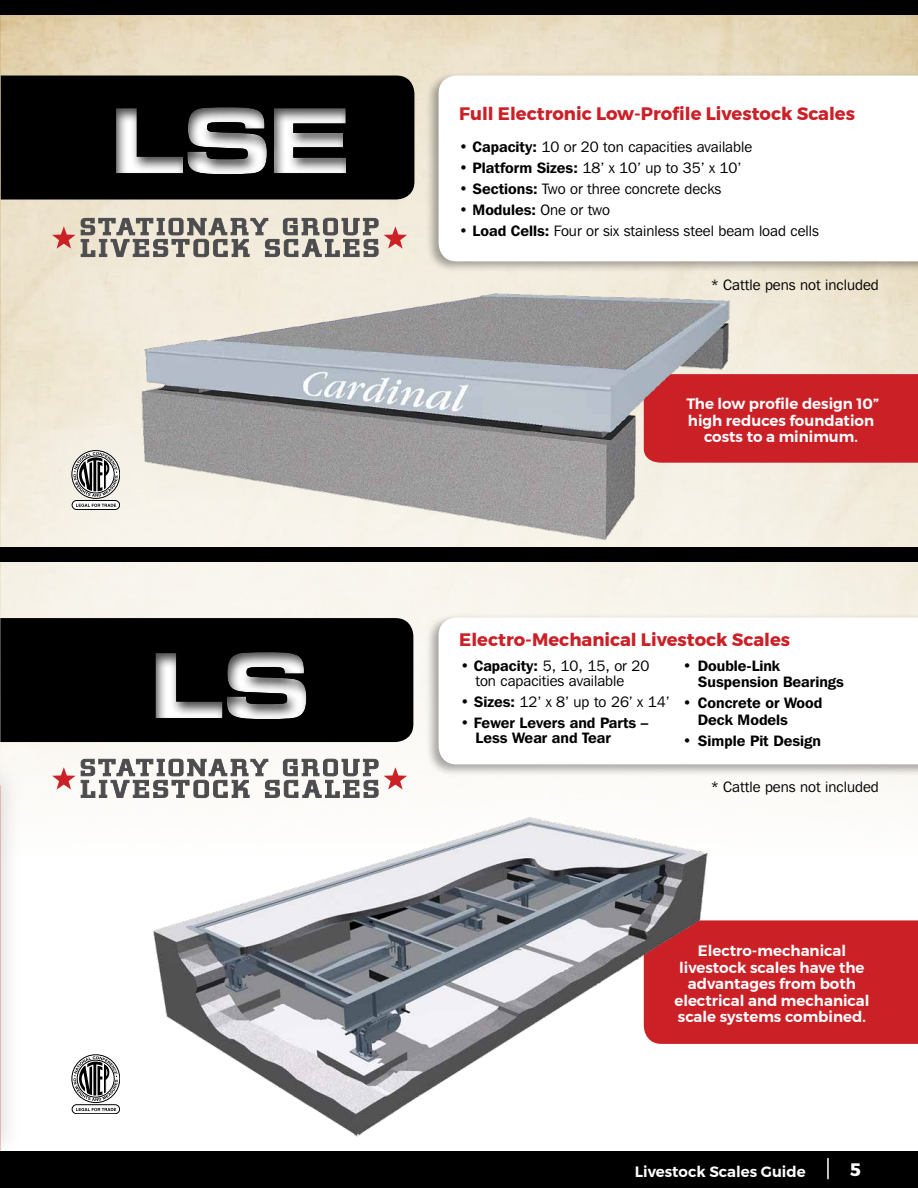
<style>
.page{position:relative;width:918px;height:1188px;background:#fff}
.page>*{position:absolute;margin:0;border:0;box-sizing:border-box;transform-origin:0 0}
.t1{font:97.5px "Microgramma D Bold Exte";color:#fff}
.t2{font:700 18px "Montserrat";color:#cc2027}
.t3{font:700 18px "Montserrat";color:#fff}
.t4{font:15px/15px "Franklin Gothic IT Cby BT";color:#000}
.t5{font:600 15px/16.5px "Montserrat";color:#fff;text-align:center}
.t6{font:600 15px/16.5px "Franklin Gothic IT Cby BT";color:#000}
.s1{font-weight:600}
</style>
<div class="page">
<div style="left:0;top:1151px;width:918px;height:37px;background:#000"></div>
<div style="left:0;top:0;width:918px;height:15px;background:#000"></div>
<hr style="left:827px;top:1159px;width:2px;height:20px;background:#fff">
<div style="left:0;top:756px;width:23px;height:411px;background:#000;opacity:.18"></div>
<img style="left:0;top:15px;width:918px;height:848px">
<div style="left:746px;top:920px;width:172px;height:124px;background:#cc2027"></div>
<div style="left:746px;top:374px;width:172px;height:89px;background:#cc2027"></div>
<div style="left:1px;top:76px;width:93px;height:124px;background:#000"></div>
<div style="left:94px;top:74px;width:439px;height:129px;background:#000"></div>
<div style="left:0;top:618px;width:413px;height:124px;background:#000"></div>
<div style="left:134px;top:619px;width:359px;height:127px;background:#000"></div>
<div style="left:425px;top:71px;width:493px;height:203px;background:#000;opacity:.34"></div>
<svg style="left:439px;top:76px;width:479px;height:185px"></svg>
<div style="left:425px;top:613px;width:493px;height:163px;background:#000;opacity:.34"></div>
<svg style="left:439px;top:618px;width:479px;height:146px"></svg>
<img style="left:105px;top:289px;width:641px;height:259px">
<img style="left:98px;top:722px;width:648px;height:415px">
<div style="left:0;top:548px;width:918px;height:14px;background:#000"></div>
<svg style="left:384px;top:226px;width:23px;height:23px"></svg>
<svg style="left:52px;top:218px;width:326px;height:39px;background:#aca59b"></svg>
<svg style="left:384px;top:767px;width:23px;height:23px"></svg>
<svg style="left:52px;top:759px;width:326px;height:39px"></svg>
<div style="left:72px;top:450px;width:48px;height:49px;border:1px solid #000;border-radius:50%"></div>
<svg style="left:73px;top:452px;width:45px;height:45px"></svg>
<svg style="left:72px;top:501px;width:48px;height:9px"></svg>
<div style="left:72px;top:500px;width:48px;height:10px;border:1px solid #000;border-radius:4px"></div>
<svg style="left:76px;top:504px;width:40px;height:3px"></svg>
<div style="left:72px;top:1055px;width:48px;height:48px;border:1px solid #000;border-radius:50%"></div>
<svg style="left:73px;top:1056px;width:45px;height:45px"></svg>
<div style="left:72px;top:1105px;width:48px;height:9px;background:#fff;border-radius:4px"></div>
<div style="left:72px;top:1105px;width:48px;height:9px;border:1px solid #000;border-radius:4px"></div>
<svg style="left:76px;top:1108px;width:40px;height:3px"></svg>
<h1 class="t1" style="left:111px;top:75px;width:238px">LSE</h1>
<h1 class="t1" style="left:151px;top:619px;width:159px">LS</h1>
<p class="t2" style="left:459px;top:103px;width:397px">Full Electronic Low-Profile Livestock Scales</p>
<p class="t4" style="left:459px;top:139px;width:294px">• <span class="s1">Capacity:</span> 10 or 20 ton capacities available</p>
<p class="t4" style="left:459px;top:160px;width:284px">• <span class="s1">Platform Sizes:</span> 18’ x 10’ up to 35’ x 10’</p>
<p class="t4" style="left:459px;top:181px;width:264px">• <span class="s1">Sections:</span> Two or three concrete decks</p>
<p class="t4" style="left:459px;top:202px;width:152px">• <span class="s1">Modules:</span> One or two</p>
<p class="t4" style="left:459px;top:223px;width:361px">• <span class="s1">Load Cells:</span> Four or six stainless steel beam load cells</p>
<p class="t4" style="left:711px;top:277px;width:169px">* Cattle pens not included</p>
<p class="t5" style="left:687px;top:396px;width:194px">The low profile design 10” high reduces foundation costs to a minimum.</p>
<p class="t2" style="left:459px;top:629px;width:332px">Electro-Mechanical Livestock Scales</p>
<p class="t4" style="left:475px;top:658px;width:175px;text-indent:-15px">• <span class="s1">Capacity:</span> 5, 10, 15, or 20 ton capacities available</p>
<p class="t4" style="left:460px;top:694px;width:211px">• <span class="s1">Sizes:</span> 12’ x 8’ up to 26’ x 14’</p>
<p class="t6" style="left:475px;top:715px;width:174px;line-height:15px;text-indent:-15px">• Fewer Levers and Parts –<br>Less Wear and Tear</p>
<p class="t6" style="left:698px;top:657px;width:148px;text-indent:-15px">• Double-Link<br>Suspension Bearings</p>
<p class="t6" style="left:698px;top:694px;width:126px;text-indent:-15px">• Concrete or Wood<br>Deck Models</p>
<p class="t6" style="left:683px;top:732px;width:139px">• Simple Pit Design</p>
<p class="t4" style="left:711px;top:779px;width:169px">* Cattle pens not included</p>
<p class="t5" style="left:674px;top:943px;width:197px">Electro-mechanical livestock scales have the advantages from both electrical and mechanical scale systems combined.</p>
<p class="t5" style="left:635px;top:1163px;width:172px">Livestock Scales Guide</p>
<p class="t3" style="left:850px;top:1158px;width:12px">5</p>
</div>
